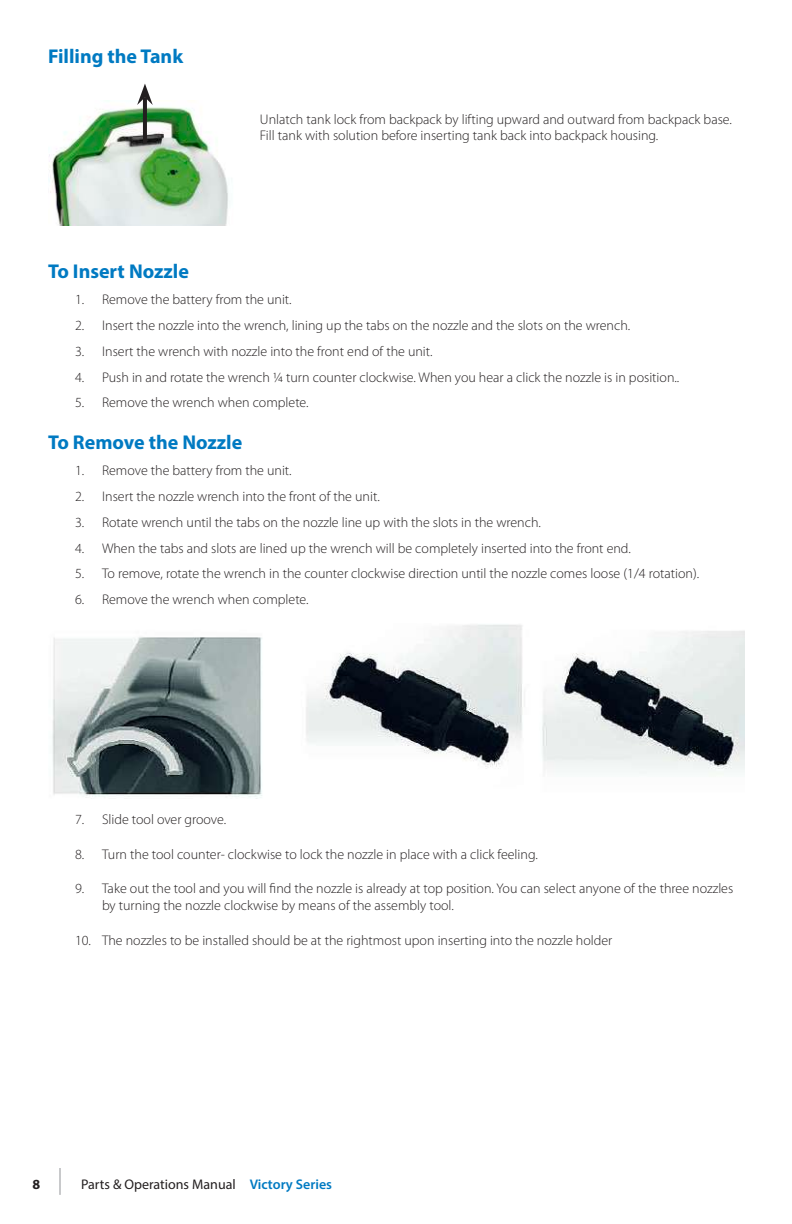
<style>
.page{position:relative;width:792px;height:1224px;background:#fff}
.page>*{position:absolute;margin:0;border:0;box-sizing:border-box;transform-origin:0 0}
.t1{font:700 20px "Myriad Pro";color:#007ac2}
.t2{font:300 14px/16.8px "Myriad Pro";color:#231f20}
.t3{font:14px "Myriad Pro";color:#231f20}
.t4{font:700 14px "Myriad Pro";color:#231f20}
.s1{font-weight:600;color:#007ac2}
</style>
<div class="page">
<svg style="left:60px;top:1168px;width:1px;height:27px"></svg>
<img style="left:48px;top:105px;width:180px;height:120px">
<hr style="left:143px;top:97px;width:4px;height:46px;background:#231f20">
<svg style="left:137px;top:84px;width:16px;height:21px"></svg>
<img style="left:52px;top:624px;width:692px;height:175px">
<h1 class="t1" style="left:48px;top:43px;width:137px">Filling the Tank</h1>
<p class="t2" style="left:260px;top:110px;width:474px">Unlatch tank lock from backpack by lifting upward and outward from backpack base.<br>Fill tank with solution before inserting tank back into backpack housing.</p>
<h1 class="t1" style="left:48px;top:259px;width:142px">To Insert Nozzle</h1>
<p class="t2" style="left:75px;top:291px;width:218px">1. Remove the battery from the unit.</p>
<p class="t2" style="left:75px;top:317px;width:557px">2. Insert the nozzle into the wrench, lining up the tabs on the nozzle and the slots on the wrench.</p>
<p class="t2" style="left:75px;top:343px;width:359px">3. Insert the wrench with nozzle into the front end of the unit.</p>
<p class="t2" style="left:75px;top:368px;width:606px">4. Push in and rotate the wrench ¼ turn counter clockwise. When you hear a click the nozzle is in position..</p>
<p class="t2" style="left:75px;top:394px;width:235px">5. Remove the wrench when complete.</p>
<h1 class="t1" style="left:48px;top:430px;width:196px">To Remove the Nozzle</h1>
<p class="t2" style="left:75px;top:462px;width:218px">1. Remove the battery from the unit.</p>
<p class="t2" style="left:75px;top:488px;width:306px">2. Insert the nozzle wrench into the front of the unit.</p>
<p class="t2" style="left:75px;top:514px;width:467px">3. Rotate wrench until the tabs on the nozzle line up with the slots in the wrench.</p>
<p class="t2" style="left:75px;top:539px;width:557px">4. When the tabs and slots are lined up the wrench will be completely inserted into the front end.</p>
<p class="t2" style="left:75px;top:565px;width:626px">5. To remove, rotate the wrench in the counter clockwise direction until the nozzle comes loose (1/4 rotation).</p>
<p class="t2" style="left:75px;top:591px;width:235px">6. Remove the wrench when complete.</p>
<p class="t2" style="left:75px;top:811px;width:153px">7. Slide tool over groove.</p>
<p class="t2" style="left:75px;top:845px;width:464px">8. Turn the tool counter- clockwise to lock the nozzle in place with a click feeling.</p>
<p class="t2" style="left:102px;top:880px;width:633px;text-indent:-27px">9. Take out the tool and you will find the nozzle is already at top position. You can select anyone of the three nozzles by turning the nozzle clockwise by means of the assembly tool.</p>
<p class="t2" style="left:75px;top:932px;width:539px">10. The nozzles to be installed should be at the rightmost upon inserting into the nozzle holder</p>
<p class="t4" style="left:32px;top:1175px;width:9px">8</p>
<p class="t3" style="left:81px;top:1176px;width:252px">Parts &amp; Operations Manual <span class="s1">Victory Series</span></p>
</div>
